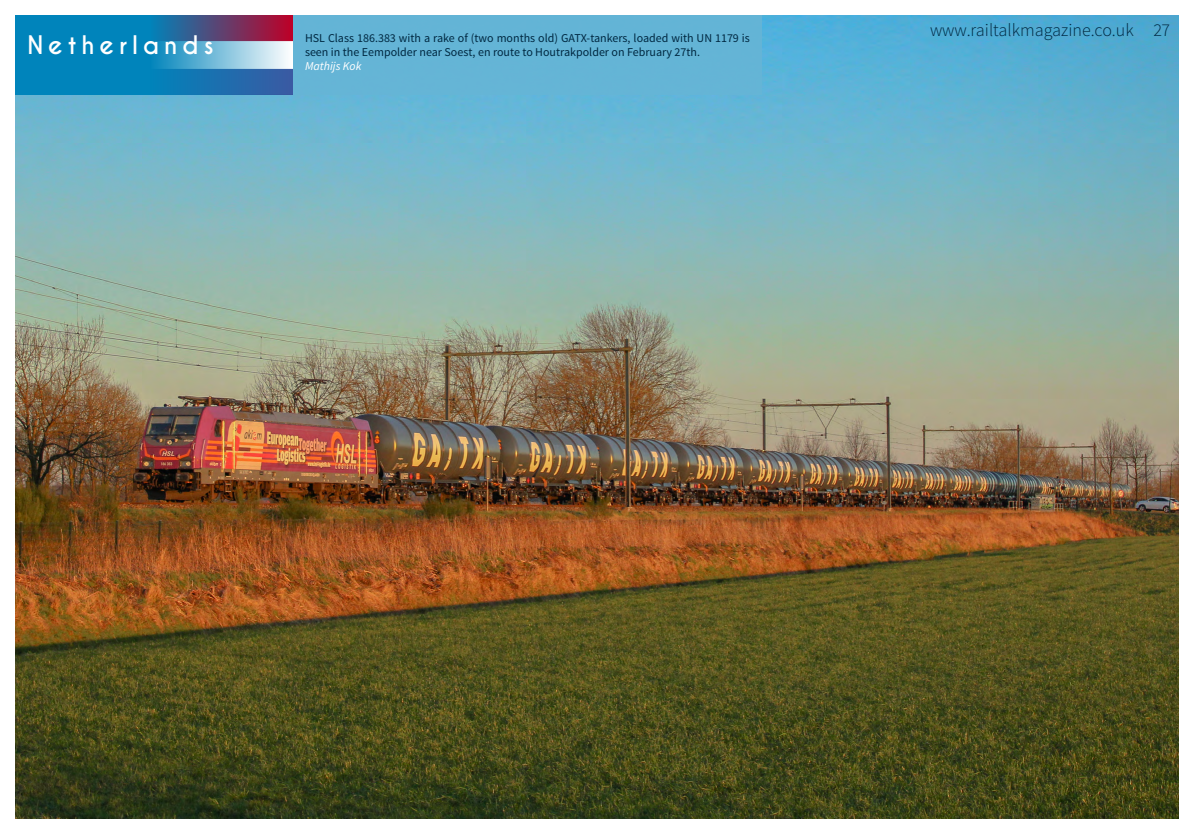
<style>
.page{position:relative;width:1194px;height:834px;background:#fff}
.page>*{position:absolute;margin:0;border:0;box-sizing:border-box;transform-origin:0 0}
.t1{font:700 24px "Caviar Dreams";letter-spacing:.2em;color:#fff}
.t2{font:300 18px "Source Sans Pro";color:#002841}
.t3{font:12px/14.4px "Source Sans Pro";color:#002841}
.t4{font:italic 12px "Source Sans Pro";color:#fff}
</style>
<div class="page">
<img style="left:15px;top:15px;width:1164px;height:804px">
<div style="left:292px;top:15px;width:470px;height:80px;background:#66b5d6"></div>
<div style="left:15px;top:15px;width:277px;height:80px;background:#0084bb"></div>
<img style="left:155px;top:15px;width:137px;height:80px">
<h1 class="t1" style="left:28px;top:30px;width:188px">Netherlands</h1>
<p class="t3" style="left:305px;top:31px;width:446px">HSL Class 186.383 with a rake of (two months old) GATX-tankers, loaded with UN 1179 is seen in the Eempolder near Soest, en route to Houtrakpolder on February 27th.</p>
<p class="t4" style="left:305px;top:59px;width:58px">Mathijs Kok</p>
<h2 class="t2" style="left:930px;top:19px;width:242px">www.railtalkmagazine.co.uk 27</h2>
</div>
